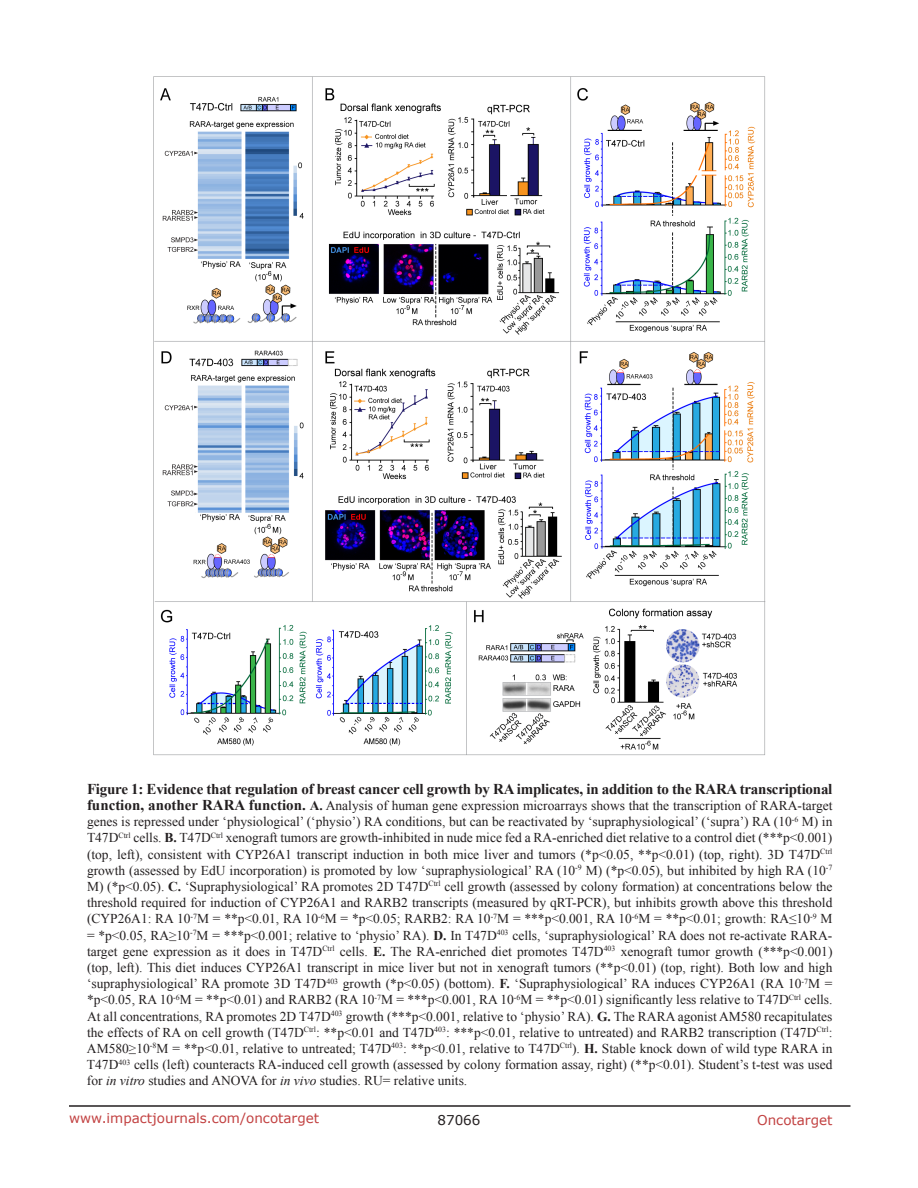
<style>
.page{position:relative;width:918px;height:1188px;background:#fff}
.page>*{position:absolute;margin:0;border:0;box-sizing:border-box;transform-origin:0 0}
.figuretext{font:700 15px "Times New Roman";letter-spacing:-.015em;color:#231f20}
.figuretext-2{font:13.5px/16.2px "Times New Roman";color:#231f20;text-align:justify}
.t1{font:13.5px "Verdana";color:#c24141}
.t2{font:13.5px "Verdana";color:#231f20}
.s1{font-weight:700;font-size:15px}
.s2{font-weight:700}
.s3{font-style:italic}
</style>
<div class="page">
<hr style="left:69px;top:1105px;width:781px;height:2px;background:#231f20">
<img style="left:153px;top:76px;width:613px;height:680px">
<p class="figuretext" style="left:87px;top:778px;width:747px">Figure 1: Evidence that regulation of breast cancer cell growth by RA implicates, in addition to the RARA transcriptional</p>
<p class="figuretext-2" style="left:87px;top:797px;width:747px"><span class="s1">function, another RARA function.</span> <span class="s2">A.</span> Analysis of human gene expression microarrays shows that the transcription of RARA-target genes is repressed under ‘physiological’ (‘physio’) RA conditions, but can be reactivated by ‘supraphysiological’ (‘supra’) RA (10<sup>-6</sup> M) in T47D<sup>Ctrl</sup> cells. <span class="s2">B.</span> T47D<sup>Ctrl</sup> xenograft tumors are growth-inhibited in nude mice fed a RA-enriched diet relative to a control diet (***p&lt;0.001) (top, left), consistent with CYP26A1 transcript induction in both mice liver and tumors (*p&lt;0.05, **p&lt;0.01) (top, right). 3D T47D<sup>Ctrl </sup>growth (assessed by EdU incorporation) is promoted by low ‘supraphysiological’ RA (10<sup>-9</sup> M) (*p&lt;0.05), but inhibited by high RA (10<sup>-7<br></sup>M) (*p&lt;0.05). <span class="s2">C.</span> ‘Supraphysiological’ RA promotes 2D T47D<sup>Ctrl</sup> cell growth (assessed by colony formation) at concentrations below the threshold required for induction of CYP26A1 and RARB2 transcripts (measured by qRT-PCR), but inhibits growth above this threshold (CYP26A1: RA 10<sup>-7</sup>M = **p&lt;0.01, RA 10<sup>-6</sup>M = *p&lt;0.05; RARB2: RA 10<sup>-7</sup>M = ***p&lt;0.001, RA 10<sup>-6</sup>M = **p&lt;0.01; growth: RA≤10<sup>-9</sup> M = *p&lt;0.05, RA≥10<sup>-7</sup>M = ***p&lt;0.001; relative to ‘physio’ RA). <span class="s2">D.</span> In T47D<sup>403</sup> cells, ‘supraphysiological’ RA does not re-activate RARA&shy;target gene expression as it does in T47D<sup>Ctrl</sup> cells. <span class="s2">E.</span> The RA-enriched diet promotes T47D<sup>403</sup> xenograft tumor growth (***p&lt;0.001) (top, left). This diet induces CYP26A1 transcript in mice liver but not in xenograft tumors (**p&lt;0.01) (top, right). Both low and high ‘supraphysiological’ RA promote 3D T47D<sup>403</sup> growth (*p&lt;0.05) (bottom). <span class="s2">F.</span> ‘Supraphysiological’ RA induces CYP26A1 (RA 10<sup>-7</sup>M = *p&lt;0.05, RA 10<sup>-6</sup>M = **p&lt;0.01) and RARB2 (RA 10<sup>-7</sup>M = ***p&lt;0.001, RA 10<sup>-6</sup>M = **p&lt;0.01) significantly less relative to T47D<sup>Ctrl</sup> cells.<br>At all concentrations, RA promotes 2D T47D<sup>403</sup> growth (***p&lt;0.001, relative to ‘physio’ RA). <span class="s2">G.</span> The RARA agonist AM580 recapitulates the effects of RA on cell growth (T47D<sup>Ctrl</sup>: **p&lt;0.01 and T47D<sup>403</sup>: ***p&lt;0.01, relative to untreated) and RARB2 transcription (T47D<sup>Ctrl</sup>:<br>AM580≥10<sup>-8</sup>M = **p&lt;0.01, relative to untreated; T47D<sup>403</sup>: **p&lt;0.01, relative to T47D<sup>Ctrl</sup>). <span class="s2">H.</span> Stable knock down of wild type RARA in T47D<sup>403</sup> cells (left) counteracts RA-induced cell growth (assessed by colony formation assay, right) (**p&lt;0.01). Student’s t-test was used for <span class="s3">in vitro</span> studies and ANOVA for <span class="s3">in vivo</span> studies. RU= relative units.</p>
<p class="t1" style="left:69px;top:1109px;width:252px">www.impactjournals.com/oncotarget</p>
<p class="t2" style="left:438px;top:1111px;width:44px">87066</p>
<p class="t1" style="left:757px;top:1111px;width:77px">Oncotarget</p>
</div>
